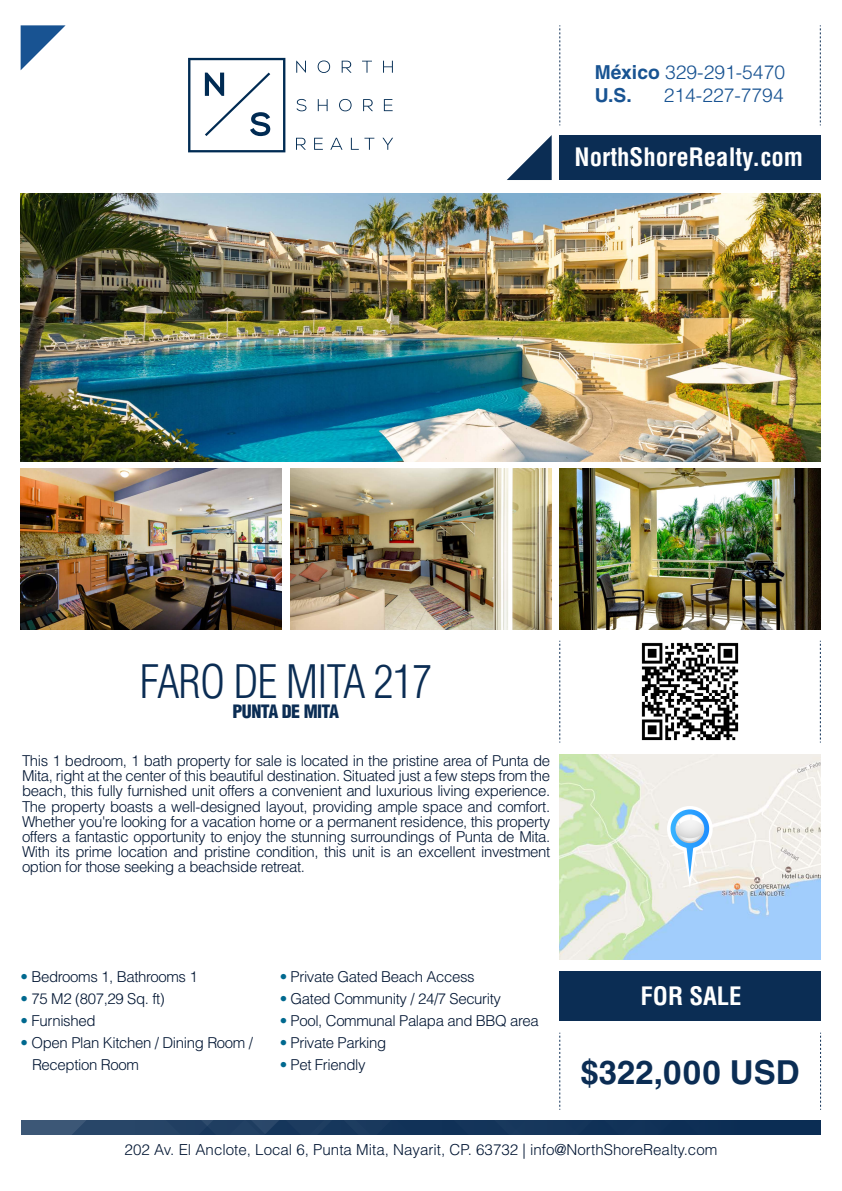
<style>
.page{position:relative;width:842px;height:1191px;background:#fff}
.page>*{position:absolute;margin:0;border:0;box-sizing:border-box;transform-origin:0 0}
.t1{font:300 condensed 45px "Helvetica LT Std";letter-spacing:-.02em;color:#0b2d54}
.t2{font:700 33px "Helvetica LT Std";color:#0b2d54}
.t3{font:700 condensed 24.8px "Helvetica LT Std";color:#fff}
.t4{font:300 19.3px/23.1px "Helvetica LT Std";color:#185392}
.t5{font:900 condensed 18px "Helvetica LT Std";letter-spacing:-.03em;color:#0b2d54}
.t6{font:300 15.1px "Helvetica LT Std";color:#011532}
.t7{font:300 15px/15px "Helvetica LT Std";letter-spacing:-.025em;color:#011532;text-align:justify}
.s1{font-weight:700}
.s2{color:#00698f}
</style>
<div class="page">
<img style="left:21px;top:194px;width:800px;height:267px">
<div style="left:559px;top:135px;width:262px;height:45px;background:#0b2d54"></div>
<div style="left:559px;top:971px;width:261px;height:50px;background:#0b2d54"></div>
<svg style="left:22px;top:1120px;width:109px;height:14px;background:#324e6f"></svg>
<svg style="left:131px;top:1120px;width:690px;height:14px;background:#15355b"></svg>
<svg style="left:188px;top:58px;width:97px;height:94px"></svg>
<svg style="left:296px;top:61px;width:10px;height:12px"></svg>
<svg style="left:318px;top:60px;width:12px;height:13px"></svg>
<svg style="left:342px;top:61px;width:10px;height:12px"></svg>
<svg style="left:362px;top:61px;width:10px;height:12px"></svg>
<svg style="left:383px;top:61px;width:10px;height:12px"></svg>
<svg style="left:296px;top:99px;width:10px;height:12px"></svg>
<svg style="left:318px;top:99px;width:10px;height:12px"></svg>
<svg style="left:339px;top:99px;width:13px;height:12px"></svg>
<svg style="left:363px;top:99px;width:10px;height:12px"></svg>
<svg style="left:384px;top:99px;width:9px;height:12px"></svg>
<svg style="left:296px;top:138px;width:10px;height:12px"></svg>
<svg style="left:314px;top:138px;width:9px;height:12px"></svg>
<svg style="left:330px;top:138px;width:12px;height:12px"></svg>
<svg style="left:351px;top:138px;width:23px;height:12px"></svg>
<svg style="left:382px;top:138px;width:11px;height:12px"></svg>
<svg style="left:21px;top:25px;width:45px;height:45px"></svg>
<svg style="left:507px;top:135px;width:45px;height:45px"></svg>
<img style="left:21px;top:468px;width:261px;height:162px">
<img style="left:290px;top:469px;width:262px;height:161px">
<img style="left:559px;top:468px;width:261px;height:162px">
<img style="left:560px;top:755px;width:261px;height:204px">
<svg style="left:820px;top:25px;width:1px;height:100px"></svg>
<svg style="left:559px;top:25px;width:1px;height:100px"></svg>
<svg style="left:820px;top:1032px;width:1px;height:77px"></svg>
<svg style="left:559px;top:1032px;width:1px;height:77px"></svg>
<svg style="left:559px;top:640px;width:1px;height:102px"></svg>
<svg style="left:820px;top:640px;width:1px;height:102px"></svg>
<svg style="left:667px;top:806px;width:46px;height:82px"></svg>
<img style="left:641px;top:642px;width:98px;height:99px">
<p class="t4" style="left:595px;top:60px;width:192px"><span class="s1">México</span> 329-291-5470<br><span class="s1">U.S.</span></p>
<p class="t4" style="left:664px;top:83px;width:121px">214-227-7794</p>
<h3 class="t3" style="left:575px;top:142px;width:230px">NorthShoreRealty.com</h3>
<h1 class="t1" style="left:140px;top:653px;width:294px">FARO DE MITA 217</h1>
<p class="t5" style="left:232px;top:700px;width:108px">PUNTA DE MITA</p>
<p class="t7" style="left:22px;top:753px;width:530px">This 1 bedroom, 1 bath property for sale is located in the pristine area of Punta de Mita, right at the center of this beautiful destination. Situated just a few steps from the beach, this fully furnished unit offers a convenient and luxurious living experience.<br>The property boasts a well-designed layout, providing ample space and comfort.<br>Whether you're looking for a vacation home or a permanent residence, this property offers a fantastic opportunity to enjoy the stunning surroundings of Punta de Mita.<br>With its prime location and pristine condition, this unit is an excellent investment option for those seeking a beachside retreat.</p>
<p class="t7" style="left:21px;top:968px;width:179px"><span class="s2">•</span> Bedrooms 1, Bathrooms 1</p>
<p class="t7" style="left:21px;top:990px;width:146px"><span class="s2">•</span> 75 M2 (807,29 Sq. ft)</p>
<p class="t7" style="left:21px;top:1012px;width:76px"><span class="s2">•</span> Furnished</p>
<p class="t7" style="left:32px;top:1031px;width:222px;line-height:22px;text-indent:-11px"><span class="s2">•</span> Open Plan Kitchen / Dining Room /<br>Reception Room</p>
<p class="t7" style="left:280px;top:968px;width:196px"><span class="s2">•</span> Private Gated Beach Access</p>
<p class="t7" style="left:280px;top:990px;width:223px"><span class="s2">•</span> Gated Community / 24/7 Security</p>
<p class="t7" style="left:280px;top:1012px;width:261px"><span class="s2">•</span> Pool, Communal Palapa and BBQ area</p>
<p class="t7" style="left:280px;top:1035px;width:108px"><span class="s2">•</span> Private Parking</p>
<p class="t7" style="left:280px;top:1057px;width:87px"><span class="s2">•</span> Pet Friendly</p>
<h3 class="t3" style="left:640px;top:980px;width:103px">FOR SALE</h3>
<h2 class="t2" style="left:580px;top:1052px;width:221px">$322,000 USD</h2>
<p class="t6" style="left:125px;top:1140px;width:594px">202 Av. El Anclote, Local 6, Punta Mita, Nayarit, CP. 63732 | info@NorthShoreRealty.com</p>
</div>
